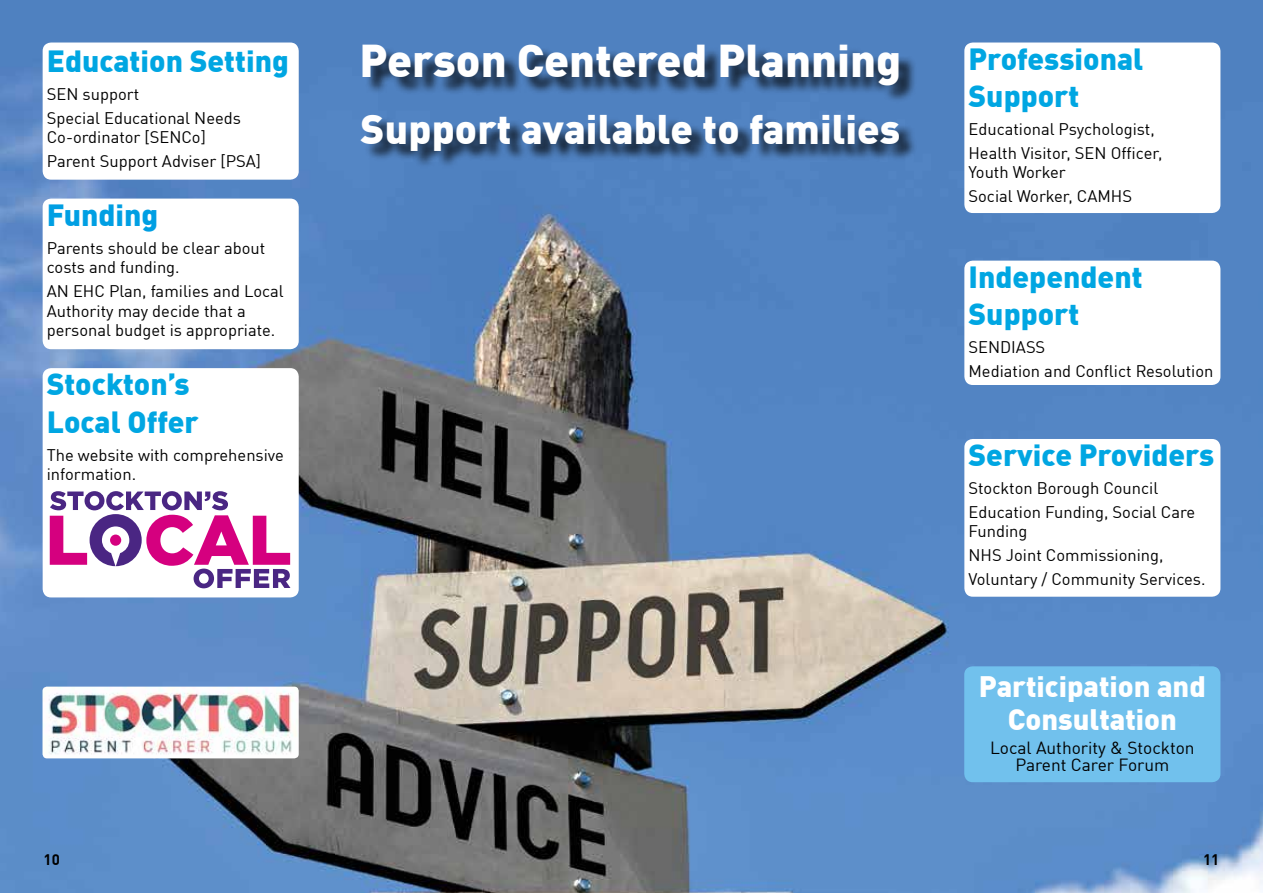
<style>
.page{position:relative;width:1263px;height:893px;background:#fff}
.page>*{position:absolute;margin:0;border:0;box-sizing:border-box;transform-origin:0 0}
.t1{font:900 45px "DIN Offc";color:#fff}
.t2{font:900 40.5px "DIN Offc";letter-spacing:.005em;color:#fff}
.t3{font:900 30px/37.5px "DIN Offc";color:#00a6e2}
.t4{font:900 30px "DIN Offc";color:#009fe3}
.t5{font:900 28.95px/32.4px "DIN Offc";color:#fff;text-align:center}
.t6{font:17.25px/17px "DIN Offc";color:#000;text-align:center}
.t7{font:16.5px/23.7px "DIN Offc";color:#000}
.t8{font:700 15px "DIN Offc";color:#000}
</style>
<div class="page">
<img style="left:0;top:0;width:1263px;height:893px">
<div style="left:364px;top:47px;width:553px;height:122px;background:#000;opacity:.75"></div>
<div style="left:43px;top:43px;width:256px;height:137px;background:#fff;border-radius:9px"></div>
<div style="left:43px;top:199px;width:256px;height:150px;background:#fff;border-radius:9px"></div>
<div style="left:43px;top:368px;width:256px;height:229px;background:#fff;border-radius:9px"></div>
<svg style="left:50px;top:491px;width:240px;height:97px"></svg>
<div style="left:964px;top:666px;width:256px;height:116px;background:#71c1ed;border-radius:9px"></div>
<img style="left:43px;top:687px;width:256px;height:71px">
<div style="left:964px;top:43px;width:256px;height:170px;background:#fff;border-radius:9px"></div>
<div style="left:964px;top:261px;width:256px;height:124px;background:#fff;border-radius:9px"></div>
<div style="left:964px;top:439px;width:256px;height:158px;background:#fff;border-radius:9px"></div>
<h3 class="t3" style="left:47px;top:41px;width:244px">Education Setting</h3>
<p class="t7" style="left:47px;top:82px;width:196px">SEN support<br>Special Educational Needs</p>
<p class="t7" style="left:47px;top:125px;width:216px">Co-ordinator [SENCo]<br>Parent Support Adviser [PSA]</p>
<h3 class="t4" style="left:47px;top:195px;width:113px">Funding</h3>
<p class="t7" style="left:47px;top:238px;width:220px;line-height:19.5px">Parents should be clear about costs and funding.</p>
<p class="t7" style="left:47px;top:281px;width:239px;line-height:19.5px">AN EHC Plan, families and Local<br>Authority may decide that a personal budget is appropriate.</p>
<h3 class="t3" style="left:47px;top:364px;width:154px">Stockton’s<br>Local Offer</h3>
<p class="t7" style="left:47px;top:445px;width:239px;line-height:19.5px">The website with comprehensive information.</p>
<h1 class="t1" style="left:359px;top:31px;width:544px">Person Centered Planning</h1>
<h2 class="t2" style="left:361px;top:102px;width:541px">Support available to families</h2>
<h3 class="t3" style="left:968px;top:38px;width:176px">Professional<br>Support</h3>
<p class="t7" style="left:968px;top:117px;width:195px">Educational Psychologist,<br>Health Visitor, SEN Officer,</p>
<p class="t7" style="left:968px;top:160px;width:165px">Youth Worker<br>Social Worker, CAMHS</p>
<h3 class="t3" style="left:968px;top:257px;width:176px">Independent<br>Support</h3>
<p class="t7" style="left:968px;top:335px;width:246px">SENDIASS<br>Mediation and Conflict Resolution</p>
<h3 class="t3" style="left:968px;top:435px;width:247px">Service Providers</h3>
<p class="t7" style="left:968px;top:476px;width:228px">Stockton Borough Council<br>Education Funding, Social Care</p>
<p class="t7" style="left:968px;top:519px;width:239px">Funding<br>NHS Joint Commissioning,<br>Voluntary / Community Services.</p>
<h3 class="t5" style="left:979px;top:669px;width:228px">Participation and<br>Consultation</h3>
<p class="t6" style="left:990px;top:739px;width:206px">Local Authority &amp; Stockton<br>Parent Carer Forum</p>
<p class="t8" style="left:44px;top:850px;width:18px">10</p>
<p class="t8" style="left:1203px;top:850px;width:18px">11</p>
</div>
